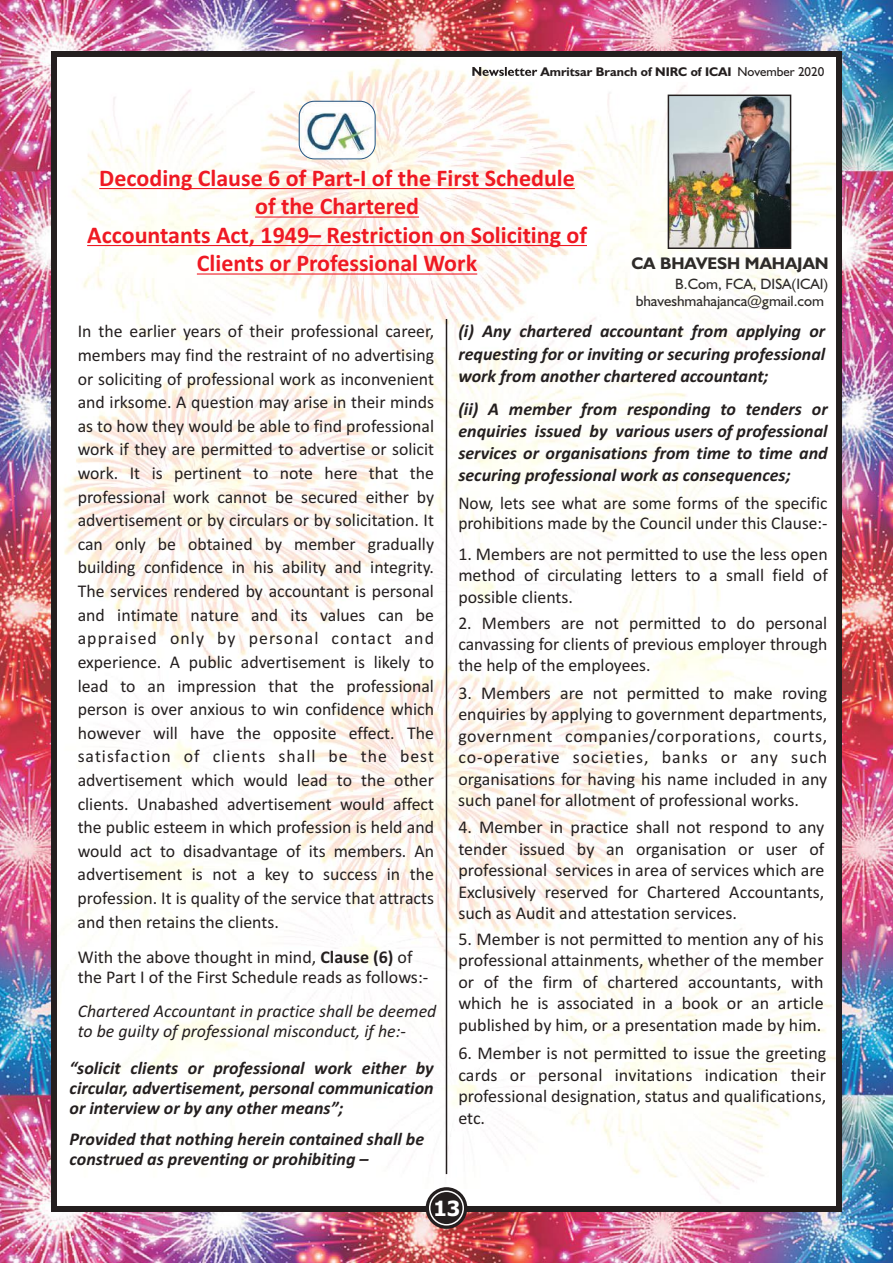
<style>
.page{position:relative;width:893px;height:1263px;background:#fff}
.page>*{position:absolute;margin:0;border:0;box-sizing:border-box;transform-origin:0 0}
.t1{font:700 24px/28.5px "Calibri";color:#ef1923;text-align:center}
.t2{font:700 21px "Tahoma";color:#fff}
.t3{font:18px/23.5px "Calibri";color:#241f1f;text-align:justify}
.t4{font:italic 700 18px/22px "Calibri";color:#241f1f;text-align:justify}
.t5{font:italic 18px/20.1px "Calibri";color:#241f1f}
.t6{font:700 16.8px "Humanist 521 BT";color:#2e2b29}
.t7{font:15px/17.4px "Humanist 521 BT";color:#2e2b29;text-align:right}
.t8{font:700 12.6px "Humanist 521 BT";color:#241f1f}
.s1{font-weight:400;font-size:12.9px}
.s2{font-weight:700}
</style>
<div class="page">
<img style="left:0;top:0;width:893px;height:1263px">
<img style="left:58px;top:59px;width:777px;height:1145px">
<div style="left:51px;top:51px;width:791px;height:1161px;border:6px solid #241f1f"></div>
<svg style="left:472px;top:67px;width:65px;height:9px"></svg>
<div style="left:426px;top:1187px;width:41px;height:42px;background:#241f1f;border-radius:50%"></div>
<div style="left:429px;top:1190px;width:35px;height:35px;border:1px solid #fff;border-radius:50%"></div>
<img style="left:299px;top:101px;width:76px;height:58px;border-radius:15px">
<div style="left:299px;top:101px;width:76px;height:58px;border:1px solid #245583;border-radius:15px"></div>
<hr style="left:446px;top:319px;width:1px;height:855px;background:#241f1f">
<img style="left:670px;top:97px;width:119px;height:150px">
<div style="left:668px;top:95px;width:123px;height:154px;border:1px solid #241f1f"></div>
<hr style="left:99px;top:188px;width:476px;height:1px;background:#ef1923">
<hr style="left:255px;top:216px;width:164px;height:2px;background:#ef1923">
<hr style="left:87px;top:245px;width:500px;height:1px;background:#ef1923">
<hr style="left:197px;top:273px;width:280px;height:2px;background:#ef1923">
<p class="t8" style="left:541px;top:67px;width:285px">Amritsar Branch of NIRC of ICAI <span class="s1">November 2020</span></p>
<h1 class="t1" style="left:87px;top:166px;width:501px">Decoding Clause 6 of Part-I of the First Schedule of the Chartered<br>Accountants Act, 1949– Restriction on Soliciting of Clients or Professional Work</h1>
<p class="t6" style="left:631px;top:256px;width:199px">CA BHAVESH MAHAJAN</p>
<p class="t7" style="left:636px;top:276px;width:194px">B.Com, FCA, DISA(ICAI) bhaveshmahajanca@gmail.com</p>
<p class="t3" style="left:78px;top:321px;width:358px">In the earlier years of their professional career, members may find the restraint of no advertising or soliciting of professional work as inconvenient and irksome. A question may arise in their minds as to how they would be able to find professional work if they are permitted to advertise or solicit work. It is pertinent to note here that the professional work cannot be secured either by advertisement or by circulars or by solicitation. It can only be obtained by member gradually building confidence in his ability and integrity.<br>The services rendered by accountant is personal and intimate nature and its values can be appraised only by personal contact and experience. A public advertisement is likely to lead to an impression that the professional person is over anxious to win confidence which however will have the opposite effect. The satisfaction of clients shall be the best advertisement which would lead to the other clients. Unabashed advertisement would affect the public esteem in which profession is held and would act to disadvantage of its members. An advertisement is not a key to success in the profession. It is quality of the service that attracts and then retains the clients.</p>
<p class="t3" style="left:78px;top:948px;width:352px;line-height:20.7px">With the above thought in mind, <span class="s2">Clause (6)</span> of the Part I of the First Schedule reads as follows:-</p>
<p class="t5" style="left:78px;top:1002px;width:360px">Chartered Accountant in practice shall be deemed to be guilty of professional misconduct, if he:-</p>
<p class="t4" style="left:70px;top:1059px;width:366px;line-height:20.1px">“solicit clients or professional work either by circular, advertisement, personal communication or interview or by any other means”;</p>
<p class="t4" style="left:70px;top:1131px;width:356px;line-height:20.1px">Provided that nothing herein contained shall be construed as preventing or prohibiting –</p>
<p class="t4" style="left:458px;top:322px;width:368px">(i) Any chartered accountant from applying or requesting for or inviting or securing professional work from another chartered accountant;</p>
<p class="t4" style="left:458px;top:399px;width:371px">(ii) A member from responding to tenders or enquiries issued by various users of professional services or organisations from time to time and securing professional work as consequences;</p>
<p class="t3" style="left:458px;top:493px;width:371px;line-height:21px">Now, lets see what are some forms of the specific prohibitions made by the Council under this Clause:-</p>
<p class="t3" style="left:458px;top:544px;width:371px;line-height:21.5px">1. Members are not permitted to use the less open method of circulating letters to a small field of possible clients.</p>
<p class="t3" style="left:458px;top:613px;width:370px;line-height:21.5px">2. Members are not permitted to do personal canvassing for clients of previous employer through the help of the employees.</p>
<p class="t3" style="left:458px;top:684px;width:370px;line-height:21.5px">3. Members are not permitted to make roving enquiries by applying to government departments, government companies/corporations, courts, co-operative societies, banks or any such organisations for having his name included in any such panel for allotment of professional works.</p>
<p class="t3" style="left:458px;top:818px;width:367px;line-height:21.5px">4. Member in practice shall not respond to any tender issued by an organisation or user of professional services in area of services which are Exclusively reserved for Chartered Accountants, such as Audit and attestation services.</p>
<p class="t3" style="left:458px;top:930px;width:367px;line-height:21.5px">5. Member is not permitted to mention any of his professional attainments, whether of the member or of the firm of chartered accountants, with which he is associated in a book or an article published by him, or a presentation made by him.</p>
<p class="t3" style="left:458px;top:1044px;width:369px;line-height:21.5px">6. Member is not permitted to issue the greeting cards or personal invitations indication their professional designation, status and qualifications, etc.</p>
<p class="t2" style="left:434px;top:1199px;width:28px">13</p>
</div>
